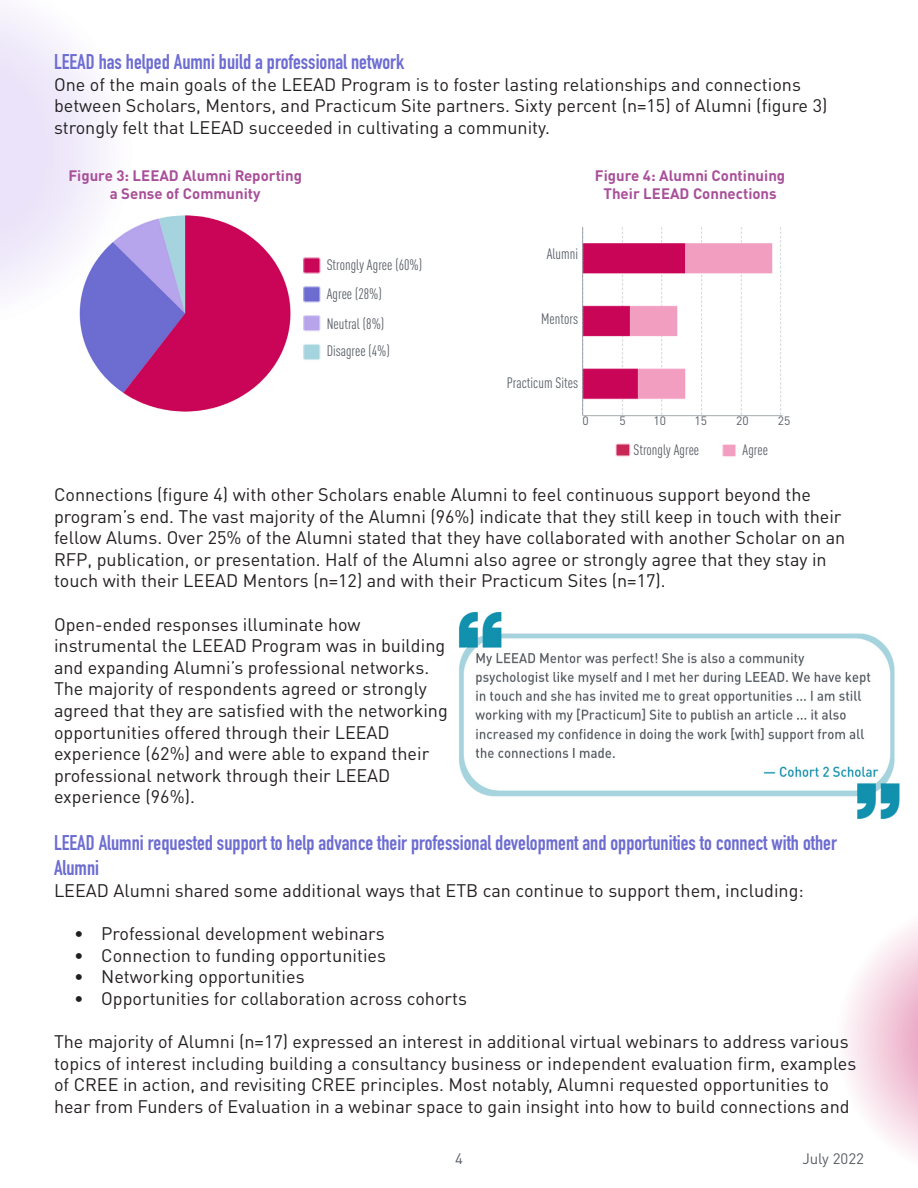
<style>
.page{position:relative;width:918px;height:1188px;background:#fff}
.page>*{position:absolute;margin:0;border:0;box-sizing:border-box;transform-origin:0 0}
.t1{font:700 21px/25.2px "DIN Condensed";color:#6d6cd1}
.t2{font:18px/21.6px "DIN Pro";color:#231f20}
.t3{font:condensed 15px "DIN Pro";color:#5a5f66}
.t4{font:700 15px "DIN Pro";color:#a84f99}
.t5{font:15px "DIN Pro";color:#5a5f66}
.t6{font:12px "DIN Pro";color:#5a5f66}
</style>
<div class="page">
<svg style="left:846px;top:924px;width:72px;height:233px"></svg>
<img style="left:582px;top:227px;width:201px;height:190px">
<img style="left:615px;top:443px;width:16px;height:14px">
<img style="left:303px;top:257px;width:18px;height:103px">
<img style="left:80px;top:215px;width:211px;height:197px">
<svg style="left:0;top:8px;width:132px;height:319px"></svg>
<img style="left:722px;top:444px;width:14px;height:13px">
<img style="left:458px;top:611px;width:442px;height:208px">
<p class="t1" style="left:54px;top:49px;width:352px">LEEAD has helped Aumni build a professional network</p>
<p class="t2" style="left:54px;top:73px;width:748px">One of the main goals of the LEEAD Program is to foster lasting relationships and connections</p>
<p class="t2" style="left:54px;top:94px;width:775px">between Scholars, Mentors, and Practicum Site partners. Sixty percent (n=15) of Alumni (figure 3) strongly felt that LEEAD succeeded in cultivating a community.</p>
<p class="t4" style="left:68px;top:163px;width:235px">Figure 3: LEEAD Alumni Reporting</p>
<p class="t4" style="left:110px;top:181px;width:152px">a Sense of Community</p>
<p class="t3" style="left:327px;top:254px;width:97px">Strongly Agree (60%)</p>
<p class="t3" style="left:327px;top:283px;width:57px">Agree (28%)</p>
<p class="t3" style="left:327px;top:313px;width:59px">Neutral (8%)</p>
<p class="t3" style="left:327px;top:340px;width:65px">Disagree (4%)</p>
<p class="t4" style="left:595px;top:163px;width:192px">Figure 4: Alumni Continuing</p>
<p class="t4" style="left:604px;top:181px;width:175px">Their LEEAD Connections</p>
<p class="t3" style="left:547px;top:243px;width:33px">Alumni</p>
<p class="t3" style="left:541px;top:308px;width:38px">Mentors</p>
<p class="t3" style="left:507px;top:372px;width:73px">Practicum Sites</p>
<p class="t6" style="left:582px;top:412px;width:8px">0</p>
<p class="t6" style="left:620px;top:412px;width:8px">5</p>
<p class="t6" style="left:654px;top:412px;width:14px">10</p>
<p class="t6" style="left:695px;top:412px;width:14px">15</p>
<p class="t6" style="left:736px;top:412px;width:14px">20</p>
<p class="t6" style="left:778px;top:412px;width:14px">25</p>
<p class="t3" style="left:633px;top:438px;width:67px">Strongly Agree</p>
<p class="t3" style="left:742px;top:438px;width:27px">Agree</p>
<p class="t2" style="left:54px;top:483px;width:793px">Connections (figure 4) with other Scholars enable Alumni to feel continuous support beyond the program’s end. The vast majority of the Alumni (96%) indicate that they still keep in touch with their fellow Alums. Over 25% of the Alumni stated that they have collaborated with another Scholar on an RFP, publication, or presentation. Half of the Alumni also agree or strongly agree that they stay in touch with their LEEAD Mentors (n=12) and with their Practicum Sites (n=17).</p>
<p class="t2" style="left:54px;top:613px;width:308px">Open-ended responses illuminate how</p>
<p class="t2" style="left:54px;top:634px;width:395px">instrumental the LEEAD Program was in building and expanding Alumni’s professional networks.<br>The majority of respondents agreed or strongly agreed that they are satisfied with the networking</p>
<p class="t2" style="left:54px;top:721px;width:337px">opportunities offered through their LEEAD</p>
<p class="t2" style="left:54px;top:742px;width:377px">experience (62%) and were able to expand their professional network through their LEEAD</p>
<p class="t2" style="left:54px;top:785px;width:142px">experience (96%).</p>
<p class="t1" style="left:54px;top:830px;width:784px">LEEAD Alumni requested support to help advance their professional development and opportunities to connect with other<br>Alumni</p>
<p class="t2" style="left:54px;top:879px;width:751px">LEEAD Alumni shared some additional ways that ETB can continue to support them, including:</p>
<p class="t2" style="left:74px;top:922px;width:312px">• Professional development webinars</p>
<p class="t2" style="left:74px;top:944px;width:313px">• Connection to funding opportunities</p>
<p class="t2" style="left:74px;top:965px;width:232px">• Networking opportunities</p>
<p class="t2" style="left:74px;top:987px;width:394px">• Opportunities for collaboration across cohorts</p>
<p class="t2" style="left:54px;top:1030px;width:804px">The majority of Alumni (n=17) expressed an interest in additional virtual webinars to address various topics of interest including building a consultancy business or independent evaluation firm, examples of CREE in action, and revisiting CREE principles. Most notably, Alumni requested opportunities to hear from Funders of Evaluation in a webinar space to gain insight into how to build connections and</p>
<p class="t5" style="left:455px;top:1147px;width:9px">4</p>
<p class="t5" style="left:802px;top:1147px;width:63px">July 2022</p>
</div>
